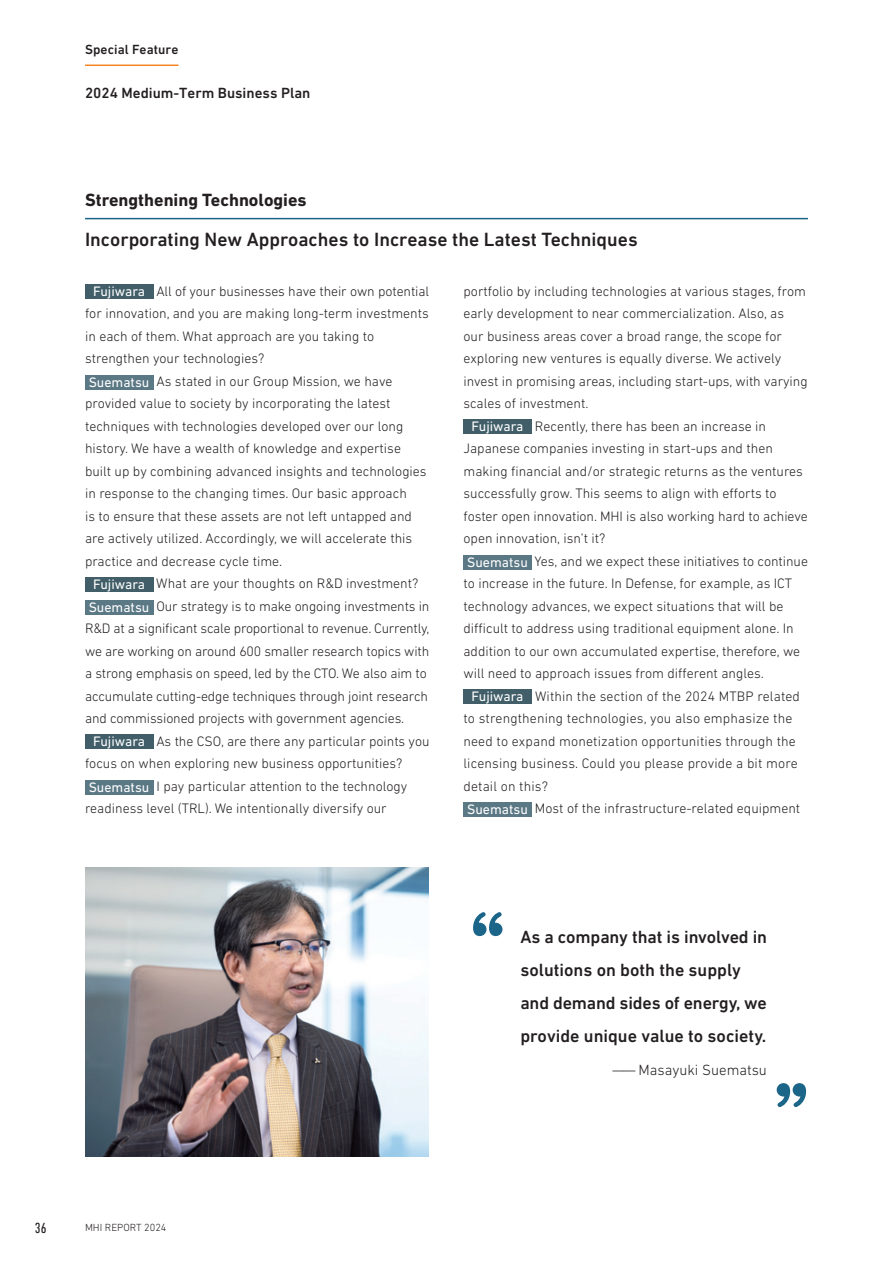
<style>
.page{position:relative;width:893px;height:1263px;background:#fff}
.page>*{position:absolute;margin:0;border:0;box-sizing:border-box;transform-origin:0 0}
.t1{font:500 19.5px "DIN Next LT Pro";color:#231f20}
.t2{font:500 18px/33px "DIN Next LT Pro";letter-spacing:-.005em;color:#231f20}
.t3{font:700 18px "DIN Next LT Pro";color:#231f20}
.t4{font:500 15px "DIN Next LT Pro";color:#231f20}
.t5{font:300 15px "DIN Next LT Pro";color:#231f20}
.t6{font:condensed 15px "DIN Next LT Pro";color:#231f20}
.t7{font:300 13.95px "DIN Next LT Pro";color:#231f20}
.t8{font:500 13.5px "DIN Next LT Pro";letter-spacing:.005em;color:#231f20}
.t9{font:300 10.5px "DIN Next LT Pro";color:#231f20}
.s1{font-weight:400;color:#fff}
</style>
<div class="page">
<hr style="left:85px;top:218px;width:723px;height:1px;background:#1a6588">
<div style="left:85px;top:284px;width:68px;height:15px;background:#425f69"></div>
<div style="left:85px;top:375px;width:68px;height:14px;background:#5b7885"></div>
<div style="left:85px;top:577px;width:68px;height:15px;background:#425f69"></div>
<div style="left:85px;top:600px;width:68px;height:14px;background:#5b7885"></div>
<div style="left:85px;top:734px;width:68px;height:15px;background:#425f69"></div>
<div style="left:85px;top:780px;width:68px;height:14px;background:#5b7885"></div>
<div style="left:463px;top:419px;width:68px;height:15px;background:#425f69"></div>
<div style="left:463px;top:555px;width:68px;height:14px;background:#5b7885"></div>
<div style="left:463px;top:689px;width:68px;height:15px;background:#425f69"></div>
<div style="left:463px;top:802px;width:68px;height:15px;background:#5b7885"></div>
<img style="left:85px;top:868px;width:343px;height:289px">
<svg style="left:473px;top:912px;width:29px;height:24px"></svg>
<svg style="left:777px;top:1083px;width:29px;height:24px"></svg>
<hr style="left:85px;top:65px;width:93px;height:1px;background:#f58520">
<p class="t8" style="left:85px;top:41px;width:95px">Special Feature</p>
<p class="t4" style="left:85px;top:84px;width:227px">2024 Medium-Term Business Plan</p>
<p class="t3" style="left:85px;top:190px;width:223px">Strengthening Technologies</p>
<h1 class="t1" style="left:85px;top:228px;width:554px">Incorporating New Approaches to Increase the Latest Techniques</h1>
<p class="t7" style="left:93px;top:283px;width:338px"><span class="s1">Fujiwara</span> All of your businesses have their own potential</p>
<p class="t7" style="left:85px;top:305px;width:345px">for innovation, and you are making long-term investments</p>
<p class="t7" style="left:85px;top:328px;width:291px">in each of them. What approach are you taking to</p>
<p class="t7" style="left:85px;top:350px;width:181px">strengthen your technologies?</p>
<p class="t7" style="left:89px;top:373px;width:305px"><span class="s1">Suematsu</span> As stated in our Group Mission, we have</p>
<p class="t7" style="left:85px;top:395px;width:307px">provided value to society by incorporating the latest</p>
<p class="t7" style="left:85px;top:418px;width:320px">techniques with technologies developed over our long</p>
<p class="t7" style="left:85px;top:440px;width:317px">history. We have a wealth of knowledge and expertise</p>
<p class="t7" style="left:85px;top:463px;width:343px">built up by combining advanced insights and technologies</p>
<p class="t7" style="left:85px;top:485px;width:323px">in response to the changing times. Our basic approach</p>
<p class="t7" style="left:85px;top:508px;width:328px">is to ensure that these assets are not left untapped and</p>
<p class="t7" style="left:85px;top:530px;width:329px">are actively utilized. Accordingly, we will accelerate this</p>
<p class="t7" style="left:85px;top:553px;width:199px">practice and decrease cycle time.</p>
<p class="t7" style="left:93px;top:575px;width:327px"><span class="s1">Fujiwara</span> What are your thoughts on R&amp;D investment?</p>
<p class="t7" style="left:89px;top:598px;width:342px"><span class="s1">Suematsu</span> Our strategy is to make ongoing investments in</p>
<p class="t7" style="left:85px;top:620px;width:346px">R&amp;D at a significant scale proportional to revenue. Currently,</p>
<p class="t7" style="left:85px;top:643px;width:346px">we are working on around 600 smaller research topics with</p>
<p class="t7" style="left:85px;top:665px;width:343px">a strong emphasis on speed, led by the CTO. We also aim to</p>
<p class="t7" style="left:85px;top:688px;width:344px">accumulate cutting-edge techniques through joint research</p>
<p class="t7" style="left:85px;top:710px;width:321px">and commissioned projects with government agencies.</p>
<p class="t7" style="left:93px;top:733px;width:338px"><span class="s1">Fujiwara</span> As the CSO, are there any particular points you</p>
<p class="t7" style="left:85px;top:755px;width:319px">focus on when exploring new business opportunities?</p>
<p class="t7" style="left:89px;top:778px;width:320px"><span class="s1">Suematsu</span> I pay particular attention to the technology</p>
<p class="t7" style="left:85px;top:800px;width:303px">readiness level (TRL). We intentionally diversify our</p>
<p class="t7" style="left:463px;top:283px;width:344px">portfolio by including technologies at various stages, from</p>
<p class="t7" style="left:463px;top:305px;width:322px">early development to near commercialization. Also, as</p>
<p class="t7" style="left:463px;top:328px;width:320px">our business areas cover a broad range, the scope for</p>
<p class="t7" style="left:463px;top:350px;width:319px">exploring new ventures is equally diverse. We actively</p>
<p class="t7" style="left:463px;top:373px;width:346px">invest in promising areas, including start-ups, with varying</p>
<p class="t7" style="left:463px;top:395px;width:127px">scales of investment.</p>
<p class="t7" style="left:471px;top:418px;width:296px"><span class="s1">Fujiwara</span> Recently, there has been an increase in</p>
<p class="t7" style="left:463px;top:440px;width:311px">Japanese companies investing in start-ups and then</p>
<p class="t7" style="left:463px;top:463px;width:341px">making financial and/or strategic returns as the ventures</p>
<p class="t7" style="left:463px;top:485px;width:315px">successfully grow. This seems to align with efforts to</p>
<p class="t7" style="left:463px;top:508px;width:346px">foster open innovation. MHI is also working hard to achieve</p>
<p class="t7" style="left:463px;top:530px;width:143px">open innovation, isn’t it?</p>
<p class="t7" style="left:467px;top:553px;width:342px"><span class="s1">Suematsu</span> Yes, and we expect these initiatives to continue</p>
<p class="t7" style="left:463px;top:575px;width:330px">to increase in the future. In Defense, for example, as ICT</p>
<p class="t7" style="left:463px;top:598px;width:321px">technology advances, we expect situations that will be</p>
<p class="t7" style="left:463px;top:620px;width:332px">difficult to address using traditional equipment alone. In</p>
<p class="t7" style="left:463px;top:643px;width:338px">addition to our own accumulated expertise, therefore, we</p>
<p class="t7" style="left:463px;top:665px;width:302px">will need to approach issues from different angles.</p>
<p class="t7" style="left:471px;top:688px;width:330px"><span class="s1">Fujiwara</span> Within the section of the 2024 MTBP related</p>
<p class="t7" style="left:463px;top:710px;width:330px">to strengthening technologies, you also emphasize the</p>
<p class="t7" style="left:463px;top:733px;width:334px">need to expand monetization opportunities through the</p>
<p class="t7" style="left:463px;top:755px;width:336px">licensing business. Could you please provide a bit more</p>
<p class="t7" style="left:463px;top:778px;width:86px">detail on this?</p>
<p class="t7" style="left:467px;top:800px;width:335px"><span class="s1">Suematsu</span> Most of the infrastructure-related equipment</p>
<p class="t6" style="left:35px;top:1219px;width:14px">36</p>
<p class="t9" style="left:85px;top:1222px;width:83px">MHI REPORT 2024</p>
<p class="t2" style="left:520px;top:920px;width:248px">As a company that is involved in solutions on both the supply and demand sides of energy, we provide unique value to society.</p>
<p class="t5" style="left:612px;top:1061px;width:156px">—— Masayuki Suematsu</p>
</div>
